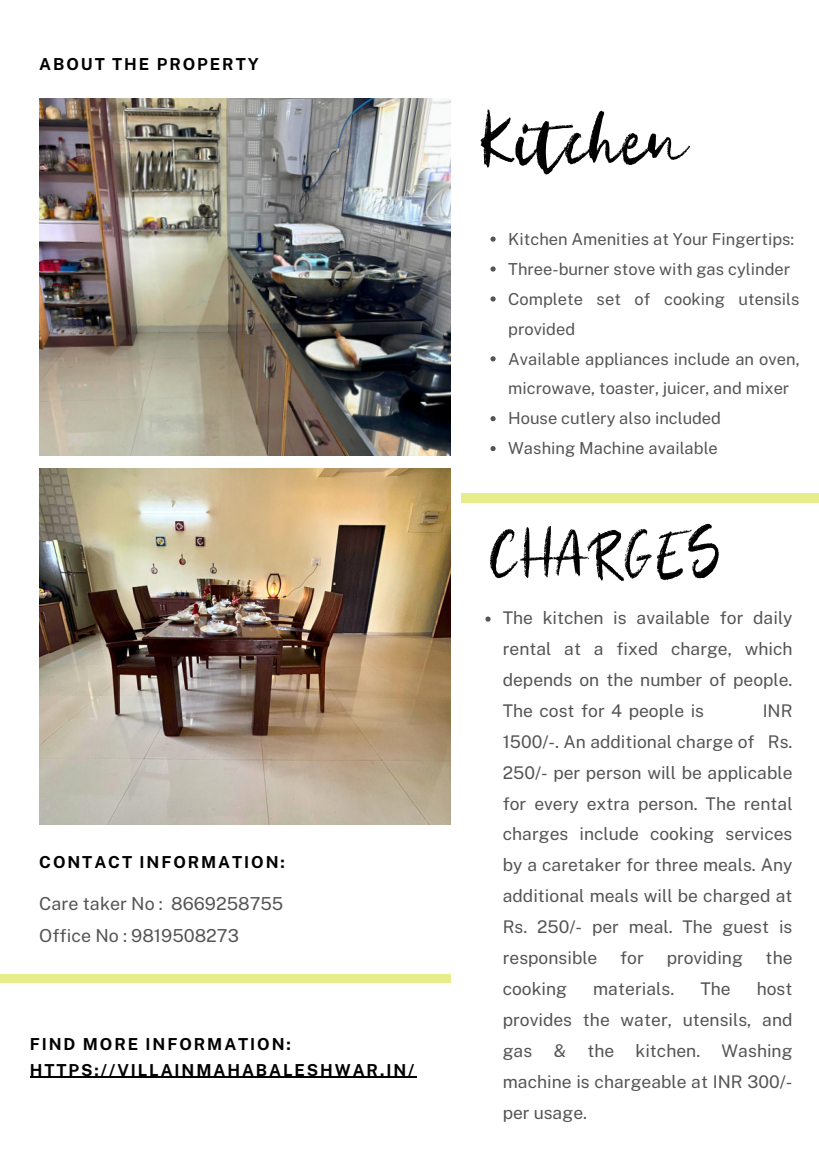
<style>
.page{position:relative;width:819px;height:1161px;background:#fff}
.page>*{position:absolute;margin:0;border:0;box-sizing:border-box;transform-origin:0 0}
.t1{font:78.75px "Limestone";color:#000}
.t2{font:17.85px/31.8px "Public Sans";color:#545454}
.t3{font:17.5px/30.8px "Public Sans";color:#545454;text-align:justify}
.t4{font:16.45px/29.8px "Public Sans";color:#545454}
.t5{font:700 16.45px/25.9px "Public Sans";letter-spacing:.115em;color:#000}
</style>
<div class="page">
<img style="left:39px;top:468px;width:412px;height:356px">
<img style="left:39px;top:99px;width:412px;height:356px">
<div style="left:461px;top:493px;width:358px;height:9px;background:#e8ed8b"></div>
<div style="left:0;top:974px;width:451px;height:8px;background:#e8ed8b"></div>
<hr style="left:30px;top:1076px;width:386px;height:1px;background:#000">
<svg style="left:485px;top:616px;width:6px;height:5px"></svg>
<svg style="left:490px;top:236px;width:6px;height:6px"></svg>
<svg style="left:490px;top:266px;width:6px;height:5px"></svg>
<svg style="left:490px;top:296px;width:6px;height:5px"></svg>
<svg style="left:490px;top:356px;width:6px;height:5px"></svg>
<svg style="left:490px;top:416px;width:6px;height:5px"></svg>
<svg style="left:490px;top:446px;width:6px;height:5px"></svg>
<h4 class="t5" style="left:39px;top:51px;width:221px">ABOUT THE PROPERTY</h4>
<h3 class="t5" style="left:39px;top:849px;width:247px">CONTACT INFORMATION:</h3>
<p class="t2" style="left:39px;top:887px;width:246px">Care taker No : 8669258755<br>Office No : 9819508273</p>
<h3 class="t5" style="left:30px;top:1031px;width:386px">FIND MORE INFORMATION:<br>HTTPS://VILLAINMAHABALESHWAR.IN/</h3>
<p class="t1" style="left:480px;top:106px;width:209px">Kitchen</p>
<p class="t4" style="left:508px;top:224px;width:288px">Kitchen Amenities at Your Fingertips:</p>
<p class="t4" style="left:508px;top:254px;width:283px">Three-burner stove with gas cylinder</p>
<p class="t4" style="left:508px;top:284px;width:293px">Complete set of cooking utensils provided</p>
<p class="t4" style="left:508px;top:343px;width:293px">Available appliances include an oven, microwave, toaster, juicer, and mixer</p>
<h1 class="t4" style="left:508px;top:403px;width:214px">House cutlery also included</h1>
<p class="t4" style="left:508px;top:433px;width:211px">Washing Machine available</p>
<h2 class="t1" style="left:490px;top:517px;width:235px">CHARGES</h2>
<p class="t3" style="left:503px;top:602px;width:291px">The kitchen is available for daily rental at a fixed charge, which depends on the number of people.<br>The cost for 4 people is</p>
<p class="t3" style="left:503px;top:694px;width:291px;text-indent:260px">INR 1500/-. An additional charge of Rs.<br>250/- per person will be applicable for every extra person. The rental charges include cooking services by a caretaker for three meals. Any additional meals will be charged at Rs. 250/- per meal. The guest is responsible</p>
<p class="t3" style="left:620px;top:942px;width:25px">for</p>
<p class="t3" style="left:667px;top:942px;width:78px">providing</p>
<p class="t3" style="left:766px;top:942px;width:28px">the</p>
<p class="t3" style="left:503px;top:973px;width:291px;text-indent:254px">host provides the water, utensils, and gas &amp; the kitchen. Washing machine is chargeable at INR 300/- per usage.</p>
<p class="t3" style="left:503px;top:973px;width:66px">cooking</p>
<p class="t3" style="left:593px;top:973px;width:83px">materials.</p>
<p class="t3" style="left:700px;top:973px;width:32px">The</p>
</div>
